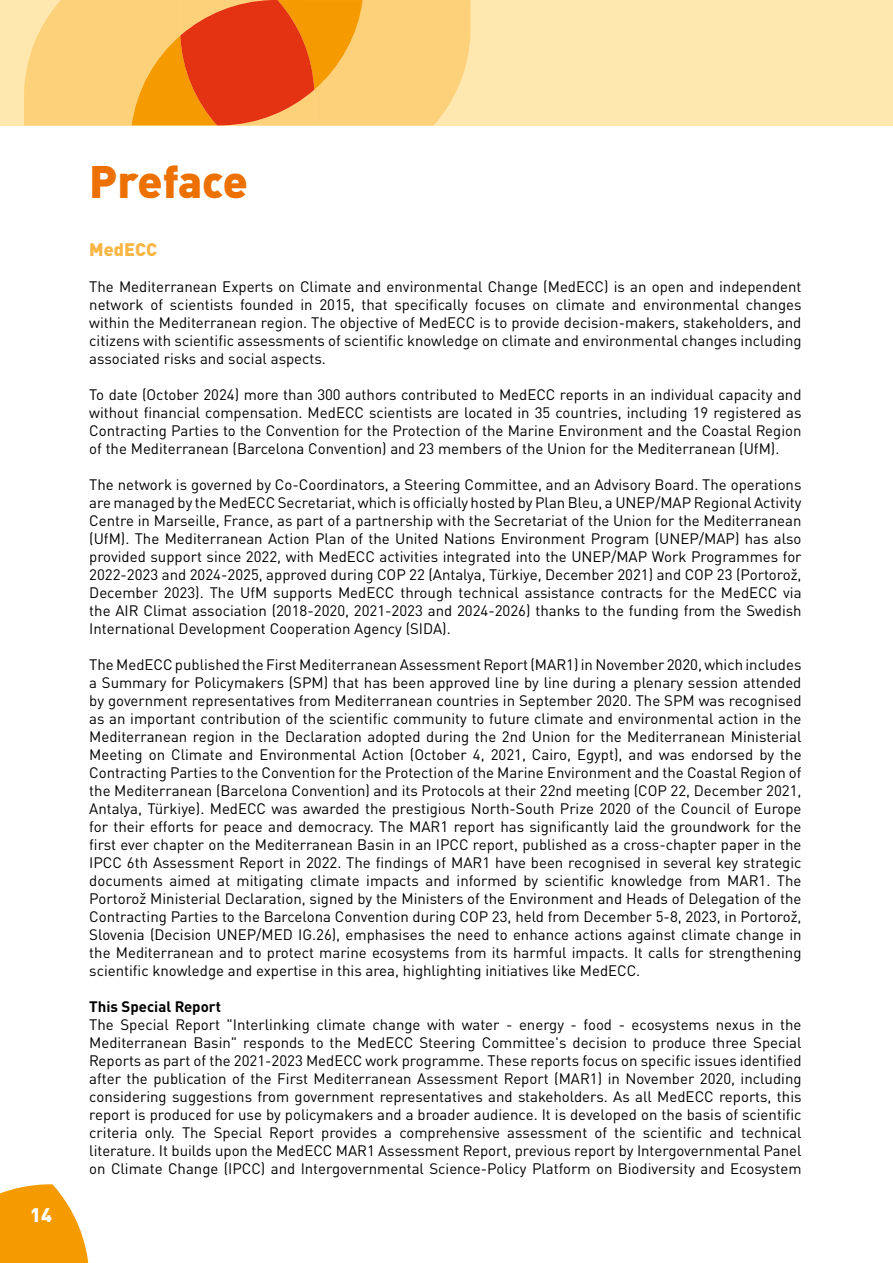
<style>
.page{position:relative;width:893px;height:1263px;background:#fff}
.page>*{position:absolute;margin:0;border:0;box-sizing:border-box;transform-origin:0 0}
.t1{font:900 45px "DIN Pro";letter-spacing:-.005em;color:#ed7002}
.t2{font:900 19.5px "DIN Pro";color:#fff}
.t3{font:900 18px "DIN Pro";color:#f9b645}
.t4{font:15px/18px "DIN Pro";color:#000;text-align:justify}
.t5{font:700 15px "DIN Pro";color:#000}
</style>
<div class="page">
<svg style="left:0;top:1184px;width:89px;height:79px"></svg>
<div style="left:0;top:0;width:893px;height:126px;background:#ffe7b0"></div>
<hr style="left:0;top:0;width:893px;height:1px;background:#fff3cc">
<svg style="left:24px;top:0;width:446px;height:125px;background:#f6a754"></svg>
<h2 class="t2" style="left:30px;top:1198px;width:23px">14</h2>
<p class="t1" style="left:89px;top:143px;width:160px">Preface</p>
<p class="t3" style="left:89px;top:234px;width:69px">MedECC</p>
<p class="t4" style="left:89px;top:276px;width:714px">The Mediterranean Experts on Climate and environmental Change (MedECC) is an open and independent network of scientists founded in 2015, that specifically focuses on climate and environmental changes within the Mediterranean region. The objective of MedECC is to provide decision-makers, stakeholders, and citizens with scientific assessments of scientific knowledge on climate and environmental changes including associated risks and social aspects.</p>
<p class="t4" style="left:89px;top:384px;width:714px">To date (October 2024) more than 300 authors contributed to MedECC reports in an individual capacity and without financial compensation. MedECC scientists are located in 35 countries, including 19 registered as Contracting Parties to the Convention for the Protection of the Marine Environment and the Coastal Region of the Mediterranean (Barcelona Convention) and 23 members of the Union for the Mediterranean (UfM).</p>
<p class="t4" style="left:89px;top:474px;width:714px">The network is governed by Co-Coordinators, a Steering Committee, and an Advisory Board. The operations are managed by the MedECC Secretariat, which is officially hosted by Plan Bleu, a UNEP/MAP Regional Activity Centre in Marseille, France, as part of a partnership with the Secretariat of the Union for the Mediterranean (UfM). The Mediterranean Action Plan of the United Nations Environment Program (UNEP/MAP) has also provided support since 2022, with MedECC activities integrated into the UNEP/MAP Work Programmes for 2022-2023 and 2024-2025, approved during COP 22 (Antalya, Türkiye, December 2021) and COP 23 (Portorož, December 2023). The UfM supports MedECC through technical assistance contracts for the MedECC via the AIR Climat association (2018-2020, 2021-2023 and 2024-2026) thanks to the funding from the Swedish International Development Cooperation Agency (SIDA).</p>
<p class="t4" style="left:89px;top:654px;width:714px">The MedECC published the First Mediterranean Assessment Report (MAR1) in November 2020, which includes a Summary for Policymakers (SPM) that has been approved line by line during a plenary session attended by government representatives from Mediterranean countries in September 2020. The SPM was recognised as an important contribution of the scientific community to future climate and environmental action in the Mediterranean region in the Declaration adopted during the 2nd Union for the Mediterranean Ministerial Meeting on Climate and Environmental Action (October 4, 2021, Cairo, Egypt), and was endorsed by the Contracting Parties to the Convention for the Protection of the Marine Environment and the Coastal Region of the Mediterranean (Barcelona Convention) and its Protocols at their 22nd meeting (COP 22, December 2021, Antalya, Türkiye). MedECC was awarded the prestigious North-South Prize 2020 of the Council of Europe for their efforts for peace and democracy. The MAR1 report has significantly laid the groundwork for the first ever chapter on the Mediterranean Basin in an IPCC report, published as a cross-chapter paper in the IPCC 6th Assessment Report in 2022. The findings of MAR1 have been recognised in several key strategic documents aimed at mitigating climate impacts and informed by scientific knowledge from MAR1. The Portorož Ministerial Declaration, signed by the Ministers of the Environment and Heads of Delegation of the Contracting Parties to the Barcelona Convention during COP 23, held from December 5-8, 2023, in Portorož, Slovenia (Decision UNEP/MED IG.26), emphasises the need to enhance actions against climate change in the Mediterranean and to protect marine ecosystems from its harmful impacts. It calls for strengthening scientific knowledge and expertise in this area, highlighting initiatives like MedECC.</p>
<p class="t5" style="left:89px;top:994px;width:133px">This Special Report</p>
<p class="t4" style="left:89px;top:1014px;width:714px">The Special Report "Interlinking climate change with water - energy - food - ecosystems nexus in the Mediterranean Basin" responds to the MedECC Steering Committee's decision to produce three Special Reports as part of the 2021-2023 MedECC work programme. These reports focus on specific issues identified after the publication of the First Mediterranean Assessment Report (MAR1) in November 2020, including considering suggestions from government representatives and stakeholders. As all MedECC reports, this report is produced for use by policymakers and a broader audience. It is developed on the basis of scientific criteria only. The Special Report provides a comprehensive assessment of the scientific and technical literature. It builds upon the MedECC MAR1 Assessment Report, previous report by Intergovernmental Panel on Climate Change (IPCC) and Intergovernmental Science-Policy Platform on Biodiversity and Ecosystem</p>
</div>
